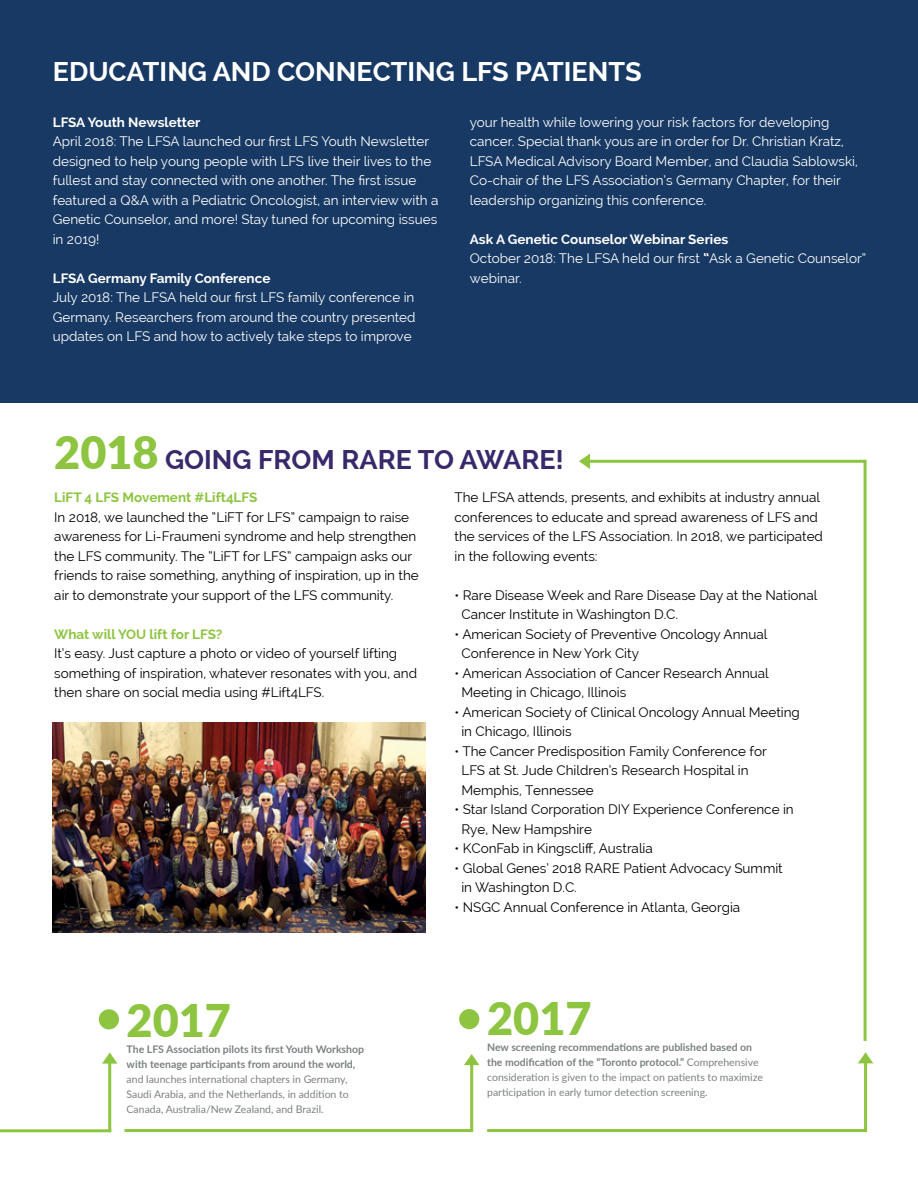
<style>
.page{position:relative;width:918px;height:1188px;background:#fff}
.page>*{position:absolute;margin:0;border:0;box-sizing:border-box;transform-origin:0 0}
.t1{font:900 45px "Lato";color:#8dc440}
.t2{font:700 27px "Raleway";color:#fff}
.t3{font:700 27px "Raleway";color:#39296b}
.t4{font:13.5px/19.5px "Raleway";color:#000}
.t5{font:13.5px/19.5px "Raleway";color:#fff}
.t6{font:700 13.5px "Raleway";color:#fff}
.t7{font:700 13.5px "Raleway";color:#8dc440}
.Paragraph_Style_1{font:10.5px/15px "Lato";color:#7c8183}
.Paragraph_Style_1-2{font:700 10.5px "Lato";color:#7c8183}
.s1{font-weight:700}
.s2{font-family:"Lato";font-weight:900;font-size:45px;color:#8dc440}
</style>
<div class="page">
<div style="left:0;top:0;width:918px;height:403px;background:#173963"></div>
<div style="left:459px;top:1009px;width:20px;height:20px;background:#8dc440;border-radius:50%"></div>
<hr style="left:864px;top:460px;width:3px;height:581px;background:#8dc440">
<div style="left:99px;top:1009px;width:20px;height:20px;background:#8dc440;border-radius:50%"></div>
<hr style="left:124px;top:1129px;width:348px;height:3px;background:#8dc440">
<hr style="left:487px;top:1129px;width:380px;height:3px;background:#8dc440">
<svg style="left:102px;top:1053px;width:15px;height:11px"></svg>
<hr style="left:108px;top:1061px;width:3px;height:71px;background:#8dc440">
<svg style="left:464px;top:1054px;width:15px;height:11px"></svg>
<hr style="left:470px;top:1062px;width:3px;height:70px;background:#8dc440">
<svg style="left:858px;top:1052px;width:15px;height:11px"></svg>
<hr style="left:864px;top:1061px;width:3px;height:69px;background:#8dc440">
<svg style="left:579px;top:454px;width:11px;height:15px"></svg>
<hr style="left:590px;top:460px;width:276px;height:3px;background:#8dc440">
<hr style="left:0;top:1129px;width:111px;height:3px;background:#8dc440">
<img style="left:53px;top:723px;width:373px;height:209px">
<p class="t2" style="left:53px;top:56px;width:590px">EDUCATING AND CONNECTING LFS PATIENTS</p>
<p class="t6" style="left:53px;top:114px;width:149px">LFSA Youth Newsletter</p>
<p class="t5" style="left:53px;top:132px;width:387px">April 2018: The LFSA launched our first LFS Youth Newsletter designed to help young people with LFS live their lives to the fullest and stay connected with one another. The first issue featured a Q&amp;A with a Pediatric Oncologist, an interview with a Genetic Counselor, and more! Stay tuned for upcoming issues in 2019!</p>
<p class="t6" style="left:53px;top:270px;width:219px">LFSA Germany Family Conference</p>
<p class="t5" style="left:53px;top:288px;width:364px;text-align:justify">July 2018: The LFSA held our first LFS family conference in Germany. Researchers from around the country presented updates on LFS and how to actively take steps to improve</p>
<p class="t5" style="left:470px;top:112px;width:390px">your health while lowering your risk factors for developing cancer. Special thank yous are in order for Dr. Christian Kratz, LFSA Medical Advisory Board Member, and Claudia Sablowski, Co-chair of the LFS Association’s Germany Chapter, for their leadership organizing this conference.</p>
<p class="t6" style="left:470px;top:231px;width:260px">Ask A Genetic Counselor Webinar Series</p>
<p class="t5" style="left:470px;top:249px;width:398px">October 2018: The LFSA held our first <span class="s1">“</span>Ask a Genetic Counselor” webinar.</p>
<p class="t3" style="left:54px;top:444px;width:511px"><span class="s2">2018</span> GOING FROM RARE TO AWARE!</p>
<p class="t7" style="left:54px;top:490px;width:205px">LiFT 4 LFS Movement #Lift4LFS</p>
<p class="t4" style="left:54px;top:507px;width:366px">In 2018, we launched the “LiFT for LFS” campaign to raise awareness for Li-Fraumeni syndrome and help strengthen the LFS community. The “LiFT for LFS” campaign asks our friends to raise something, anything of inspiration, up in the air to demonstrate your support of the LFS community.</p>
<p class="t7" style="left:54px;top:626px;width:170px">What will YOU lift for LFS?</p>
<p class="t4" style="left:54px;top:644px;width:364px">It’s easy. Just capture a photo or video of yourself lifting something of inspiration, whatever resonates with you, and then share on social media using #Lift4LFS.</p>
<p class="t1" style="left:127px;top:986px;width:106px">2017</p>
<p class="Paragraph_Style_1-2" style="left:127px;top:1041px;width:239px">The LFS Association pilots its first Youth Workshop</p>
<p class="Paragraph_Style_1-2" style="left:127px;top:1056px;width:230px">with teenage participants from around the world,</p>
<p class="Paragraph_Style_1" style="left:127px;top:1071px;width:223px">and launches international chapters in Germany,</p>
<p class="Paragraph_Style_1" style="left:127px;top:1086px;width:224px">Saudi Arabia, and the Netherlands, in addition to<br>Canada, Australia/New Zealand, and Brazil.</p>
<p class="t4" style="left:455px;top:488px;width:370px">The LFSA attends, presents, and exhibits at industry annual conferences to educate and spread awareness of LFS and the services of the LFS Association. In 2018, we participated in the following events:</p>
<p class="t4" style="left:461px;top:585px;width:357px;text-indent:-7px">• Rare Disease Week and Rare Disease Day at the National<br>Cancer Institute in Washington D.C.</p>
<p class="t4" style="left:461px;top:624px;width:307px;text-indent:-7px">• American Society of Preventive Oncology Annual<br>Conference in New York City</p>
<p class="t4" style="left:461px;top:663px;width:309px;text-indent:-7px">• American Association of Cancer Research Annual<br>Meeting in Chicago, Illinois</p>
<p class="t4" style="left:461px;top:702px;width:340px;text-indent:-7px">• American Society of Clinical Oncology Annual Meeting in Chicago, Illinois</p>
<p class="t4" style="left:461px;top:741px;width:307px;text-indent:-7px">• The Cancer Predisposition Family Conference for<br>LFS at St. Jude Children’s Research Hospital in<br>Memphis, Tennessee</p>
<p class="t4" style="left:461px;top:800px;width:334px;text-indent:-7px">• Star Island Corporation DIY Experience Conference in<br>Rye, New Hampshire</p>
<p class="t4" style="left:455px;top:839px;width:200px">• KConFab in Kingscliff, Australia</p>
<p class="t4" style="left:461px;top:858px;width:323px;text-indent:-7px">• Global Genes’ 2018 RARE Patient Advocacy Summit in Washington D.C.</p>
<p class="t4" style="left:455px;top:897px;width:287px">• NSGC Annual Conference in Atlanta, Georgia</p>
<p class="t1" style="left:487px;top:985px;width:106px">2017</p>
<p class="Paragraph_Style_1" style="left:487px;top:1040px;width:277px"><span class="s1">New screening recommendations are published based on the modification of the “Toronto protocol.”</span> Comprehensive consideration is given to the impact on patients to maximize participation in early tumor detection screening.</p>
</div>
